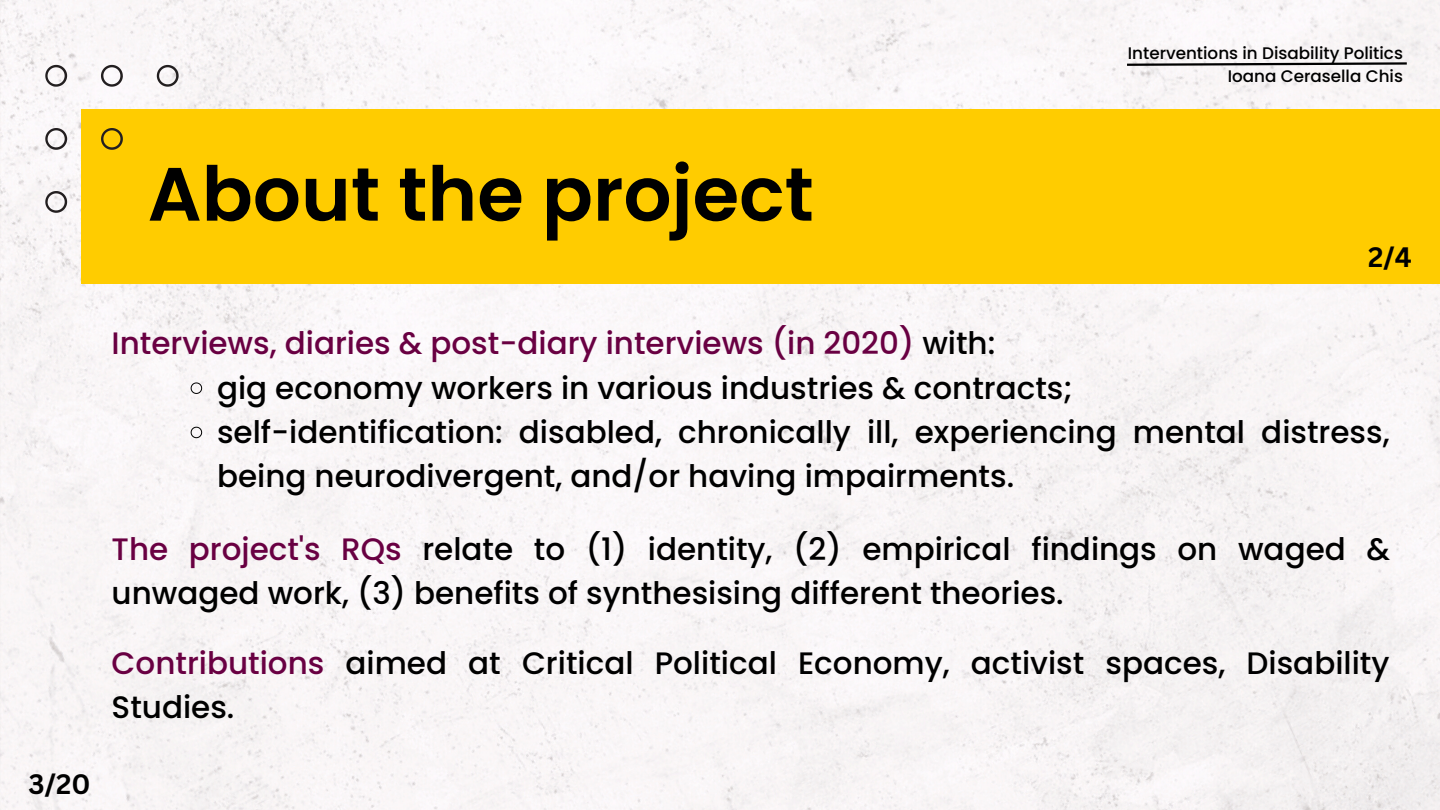
<style>
.page{position:relative;width:1440px;height:810px;background:#f9f5f6}
.page>*{position:absolute;margin:0;border:0;box-sizing:border-box;transform-origin:0 0}
.t1{font:600 75.5px "Poppins";color:#000}
.t2{font:500 31px/44.2px "Poppins";color:#000}
.t3{font:500 31px "Poppins";color:#690042}
.t4{font:700 27.4px "Canva Sans";color:#000}
.t5{font:500 16.8px/23.3px "Poppins";color:#000;text-align:right}
.s1{color:#000}
.s2{color:#690042}
</style>
<div class="page">
<div style="left:81px;top:109px;width:1359px;height:175px;background:#fc0"></div>
<svg style="left:190px;top:382px;width:12px;height:12px"></svg>
<svg style="left:190px;top:426px;width:12px;height:13px"></svg>
<svg style="left:45px;top:65px;width:134px;height:148px"></svg>
<svg style="left:1125px;top:61px;width:284px;height:6px"></svg>
<p class="t5" style="left:1128px;top:41px;width:277px">Interventions in Disability Politics<br>Ioana Cerasella Chis</p>
<p class="t4" style="left:29px;top:764px;width:63px">3/20</p>
<h1 class="t1" style="left:148px;top:141px;width:668px">About the project</h1>
<p class="t3" style="left:112px;top:322px;width:885px">Interviews, diaries &amp; post-diary interviews (in 2020) <span class="s1">with:</span></p>
<p class="t4" style="left:1368px;top:238px;width:45px">2/4</p>
<p class="t2" style="left:217px;top:366px;width:1174px">gig economy workers in various industries &amp; contracts;<br>self-identification: disabled, chronically ill, experiencing mental distress, being neurodivergent, and/or having impairments.</p>
<p class="t2" style="left:112px;top:527px;width:1280px"><span class="s2">The project's RQs</span> relate to (1) identity, (2) empirical findings on waged &amp; unwaged work, (3) benefits of synthesising different theories.</p>
<p class="t2" style="left:112px;top:641px;width:1279px"><span class="s2">Contributions</span> aimed at Critical Political Economy, activist spaces, Disability<br>Studies.</p>
</div>
